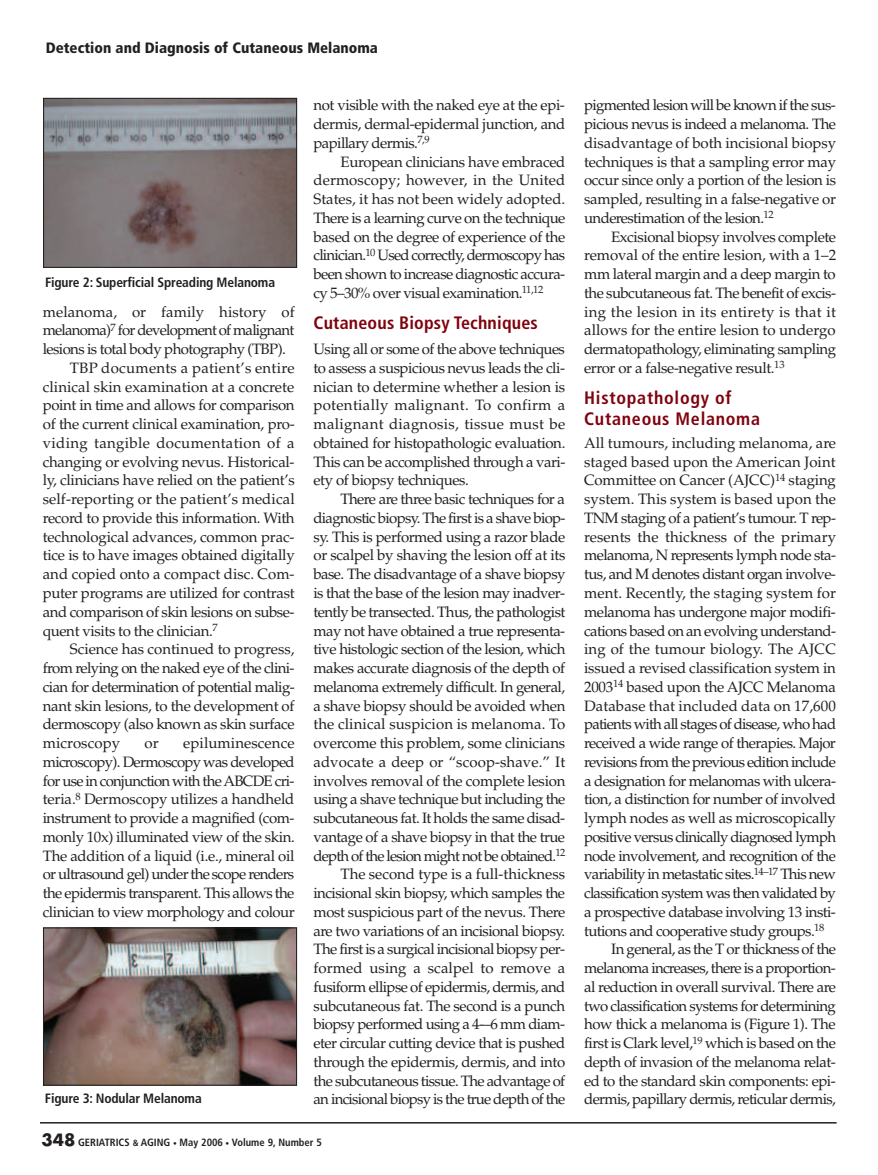
<style>
.page{position:relative;width:878px;height:1175px;background:#fff}
.page>*{position:absolute;margin:0;border:0;box-sizing:border-box;transform-origin:0 0}
.t1{font:700 condensed 18px/21px "Frutiger";letter-spacing:.04em;color:#7f020e}
.t2{font:700 condensed 18px "Frutiger";letter-spacing:.01em;color:#7f020e}
.t3{font:15px/18.8px "Palatino";letter-spacing:-.035em;color:#231f20;text-align:justify}
.t4{font:15px "Palatino";letter-spacing:.005em;color:#231f20}
.t5{font:15px "Palatino";letter-spacing:-.015em;color:#231f20}
.t6{font:15px "Palatino";color:#231f20}
.t7{font:15px "Palatino";letter-spacing:-.055em;color:#231f20}
.t8{font:15px "Palatino";letter-spacing:.02em;color:#231f20}
.t9{font:900 condensed 15px "Frutiger";color:#231f20}
.t10{font:15px "Palatino";letter-spacing:-.01em;color:#231f20}
.t11{font:700 condensed 13.5px "Frutiger";letter-spacing:-.01em;color:#231f20}
.t12{font:700 condensed 10.5px "Frutiger";color:#231f20}
.s1{font-family:"Futura";font-stretch:normal;font-size:16.5px}
.s2{font-size:9px}
.s3{font-size:7.5px}
</style>
<div class="page">
<hr style="left:40px;top:1122px;width:796px;height:1px;background:#231f20">
<img style="left:45px;top:100px;width:250px;height:166px">
<div style="left:43px;top:98px;width:254px;height:170px;border:1px solid #231f20"></div>
<img style="left:45px;top:929px;width:250px;height:154px">
<div style="left:43px;top:927px;width:254px;height:158px;border:1px solid #231f20"></div>
<p class="t9" style="left:46px;top:42px;width:334px">Detection and Diagnosis of Cutaneous Melanoma</p>
<p class="t11" style="left:45px;top:277px;width:231px">Figure 2: Superficial Spreading Melanoma</p>
<p class="t4" style="left:43px;top:306px;width:253px">melanoma, or family history of</p>
<p class="t7" style="left:43px;top:324px;width:253px">melanoma)<sup>7</sup> for development of malignant</p>
<p class="t3" style="left:43px;top:341px;width:244px">lesions is total body photography (TBP).</p>
<p class="t8" style="left:70px;top:362px;width:226px">TBP documents a patient’s entire</p>
<p class="t4" style="left:43px;top:381px;width:253px">clinical skin examination at a concrete</p>
<p class="t3" style="left:43px;top:398px;width:253px">point in time and allows for comparison</p>
<p class="t5" style="left:43px;top:418px;width:253px">of the current clinical examination, pro-</p>
<p class="t8" style="left:43px;top:437px;width:253px">viding tangible documentation of a</p>
<p class="t3" style="left:43px;top:454px;width:253px">changing or evolving nevus. Historical-</p>
<p class="t3" style="left:43px;top:473px;width:253px">ly, clinicians have relied on the patient’s</p>
<p class="t4" style="left:43px;top:493px;width:253px">self-reporting or the patient’s medical</p>
<p class="t3" style="left:43px;top:510px;width:253px">record to provide this information. With</p>
<p class="t10" style="left:43px;top:531px;width:253px">technological advances, common prac-</p>
<p class="t3" style="left:43px;top:548px;width:253px">tice is to have images obtained digitally</p>
<p class="t6" style="left:43px;top:568px;width:253px">and copied onto a compact disc. Com-</p>
<p class="t3" style="left:43px;top:585px;width:253px">puter programs are utilized for contrast</p>
<p class="t3" style="left:43px;top:604px;width:253px">and comparison of skin lesions on subse-</p>
<p class="t3" style="left:43px;top:623px;width:176px">quent visits to the clinician.<sup>7</sup></p>
<p class="t6" style="left:70px;top:643px;width:226px">Science has continued to progress,</p>
<p class="t3" style="left:43px;top:660px;width:253px">from relying on the naked eye of the clini-</p>
<p class="t3" style="left:43px;top:679px;width:253px">cian for determination of potential malig-</p>
<p class="t3" style="left:43px;top:698px;width:253px">nant skin lesions, to the development of</p>
<p class="t3" style="left:43px;top:716px;width:253px">dermoscopy (also known as skin surface</p>
<p class="t4" style="left:43px;top:737px;width:79px">microscopy</p>
<p class="t3" style="left:145px;top:735px;width:16px">or</p>
<p class="t3" style="left:43px;top:735px;width:253px;text-indent:140px">epiluminescence microscopy). Dermoscopy was developed for use in conjunction with the ABCDE cri&shy;teria.<sup>8</sup> Dermoscopy utilizes a handheld instrument to provide a magnified (com&shy;monly 10x) illuminated view of the skin.<br>The addition of a liquid (i.e., mineral oil or ultrasound gel) under the scope renders the epidermis transparent. This allows the clinician to view morphology and colour</p>
<p class="t11" style="left:45px;top:1092px;width:158px">Figure 3: Nodular Melanoma</p>
<p class="t3" style="left:313px;top:98px;width:253px">not visible with the naked eye at the epi&shy;dermis, dermal-epidermal junction, and papillary dermis.<sup>7,9</sup></p>
<p class="t3" style="left:313px;top:154px;width:253px;text-indent:27px">European clinicians have embraced dermoscopy; however, in the United States, it has not been widely adopted.<br>There is a learning curve on the technique based on the degree of experience of the clinician.<sup>10</sup> Used correctly, dermoscopy has been shown to increase diagnostic accura&shy;cy 5–30% over visual examination.<sup>11,12</sup></p>
<p class="t2" style="left:313px;top:316px;width:226px">Cutaneous Biopsy Techniques</p>
<p class="t3" style="left:313px;top:341px;width:253px">Using all or some of the above techniques to assess a suspicious nevus leads the cli&shy;nician to determine whether a lesion is potentially malignant. To confirm a malignant diagnosis, tissue must be obtained for histopathologic evaluation.<br>This can be accomplished through a vari&shy;ety of biopsy techniques.</p>
<p class="t3" style="left:313px;top:491px;width:253px;text-align:right">There are three basic techniques for a diagnostic biopsy. The first is a shave biop&shy;sy. This is performed using a razor blade or scalpel by shaving the lesion off at its base. The disadvantage of a shave biopsy is that the base of the lesion may inadver&shy;tently be transected. Thus, the pathologist may not have obtained a true representa&shy;tive histologic section of the lesion, which makes accurate diagnosis of the depth of melanoma extremely difficult. In general, a shave biopsy should be avoided when the clinical suspicion is melanoma. To overcome this problem, some clinicians advocate a deep or “scoop-shave.” It involves removal of the complete lesion using a shave technique but including the subcutaneous fat. It holds the same disad&shy;vantage of a shave biopsy in that the true depth of the lesion might not be obtained.<sup>12<br></sup>The second type is a full-thickness incisional skin biopsy, which samples the most suspicious part of the nevus. There are two variations of an incisional biopsy.<br>The first is a surgical incisional biopsy per&shy;formed using a scalpel to remove a fusiform ellipse of epidermis, dermis, and subcutaneous fat. The second is a punch biopsy performed using a 4-–6 mm diam&shy;eter circular cutting device that is pushed through the epidermis, dermis, and into the subcutaneous tissue. The advantage of an incisional biopsy is the true depth of the</p>
<p class="t12" style="left:41px;top:1138px;width:282px"><span class="s1">348</span> GERIATRICS <span class="s2">&amp;</span> AGING <span class="s3">•</span> May 2006 <span class="s3">•</span> Volume 9, Number 5</p>
<p class="t3" style="left:584px;top:98px;width:253px">pigmented lesion will be known if the sus&shy;picious nevus is indeed a melanoma. The disadvantage of both incisional biopsy techniques is that a sampling error may occur since only a portion of the lesion is sampled, resulting in a false-negative or underestimation of the lesion.<sup>12</sup></p>
<p class="t3" style="left:584px;top:229px;width:253px;text-indent:27px">Excisional biopsy involves complete removal of the entire lesion, with a 1–2 mm lateral margin and a deep margin to the subcutaneous fat. The benefit of excis&shy;ing the lesion in its entirety is that it allows for the entire lesion to undergo dermatopathology, eliminating sampling error or a false-negative result.<sup>13</sup></p>
<p class="t1" style="left:584px;top:389px;width:177px">Histopathology of<br>Cutaneous Melanoma</p>
<p class="t6" style="left:584px;top:437px;width:253px">All tumours, including melanoma, are</p>
<p class="t4" style="left:584px;top:456px;width:253px">staged based upon the American Joint</p>
<p class="t5" style="left:584px;top:474px;width:253px">Committee on Cancer (AJCC)<sup>14</sup> staging</p>
<p class="t4" style="left:584px;top:493px;width:253px">system. This system is based upon the</p>
<p class="t3" style="left:584px;top:510px;width:253px">TNM staging of a patient’s tumour. T rep-</p>
<p class="t4" style="left:584px;top:531px;width:253px">resents the thickness of the primary</p>
<p class="t3" style="left:584px;top:548px;width:253px">melanoma, N represents lymph node sta-</p>
<p class="t3" style="left:584px;top:566px;width:253px">tus, and M denotes distant organ involve-</p>
<p class="t4" style="left:584px;top:587px;width:253px">ment. Recently, the staging system for</p>
<p class="t3" style="left:584px;top:604px;width:253px">melanoma has undergone major modifi-</p>
<p class="t3" style="left:584px;top:623px;width:253px">cations based on an evolving understand-</p>
<p class="t4" style="left:584px;top:643px;width:253px">ing of the tumour biology. The AJCC</p>
<p class="t5" style="left:584px;top:662px;width:253px">issued a revised classification system in</p>
<p class="t3" style="left:584px;top:679px;width:253px">2003<sup>14</sup> based upon the AJCC Melanoma</p>
<p class="t4" style="left:584px;top:699px;width:253px">Database that included data on 17,600</p>
<p class="t3" style="left:584px;top:716px;width:253px">patients with all stages of disease, who had</p>
<p class="t3" style="left:584px;top:735px;width:253px">received a wide range of therapies. Major</p>
<p class="t7" style="left:584px;top:756px;width:253px">revisions from the previous edition include</p>
<p class="t3" style="left:584px;top:773px;width:253px">a designation for melanomas with ulcera-</p>
<p class="t3" style="left:584px;top:791px;width:253px">tion, a distinction for number of involved</p>
<p class="t5" style="left:584px;top:812px;width:253px">lymph nodes as well as microscopically</p>
<p class="t3" style="left:584px;top:829px;width:253px">positive versus clinically diagnosed lymph</p>
<p class="t3" style="left:584px;top:848px;width:253px">node involvement, and recognition of the</p>
<p class="t3" style="left:584px;top:866px;width:253px">variability in metastatic sites.<sup>14–17</sup> This new</p>
<p class="t3" style="left:584px;top:885px;width:253px">classification system was then validated by</p>
<p class="t3" style="left:584px;top:904px;width:253px">a prospective database involving 13 insti-</p>
<p class="t3" style="left:584px;top:923px;width:241px">tutions and cooperative study groups.<sup>18</sup></p>
<p class="t3" style="left:611px;top:941px;width:226px">In general, as the T or thickness of the</p>
<p class="t3" style="left:584px;top:960px;width:253px">melanoma increases, there is a proportion-</p>
<p class="t3" style="left:584px;top:979px;width:253px">al reduction in overall survival. There are</p>
<p class="t3" style="left:584px;top:998px;width:253px">two classification systems for determining</p>
<p class="t3" style="left:584px;top:1016px;width:253px">how thick a melanoma is (Figure 1). The</p>
<p class="t3" style="left:584px;top:1035px;width:253px">first is Clark level,<sup>19</sup> which is based on the</p>
<p class="t3" style="left:584px;top:1054px;width:253px">depth of invasion of the melanoma relat-</p>
<p class="t3" style="left:584px;top:1073px;width:253px">ed to the standard skin components: epi-</p>
<p class="t3" style="left:584px;top:1091px;width:253px">dermis, papillary dermis, reticular dermis,</p>
</div>
